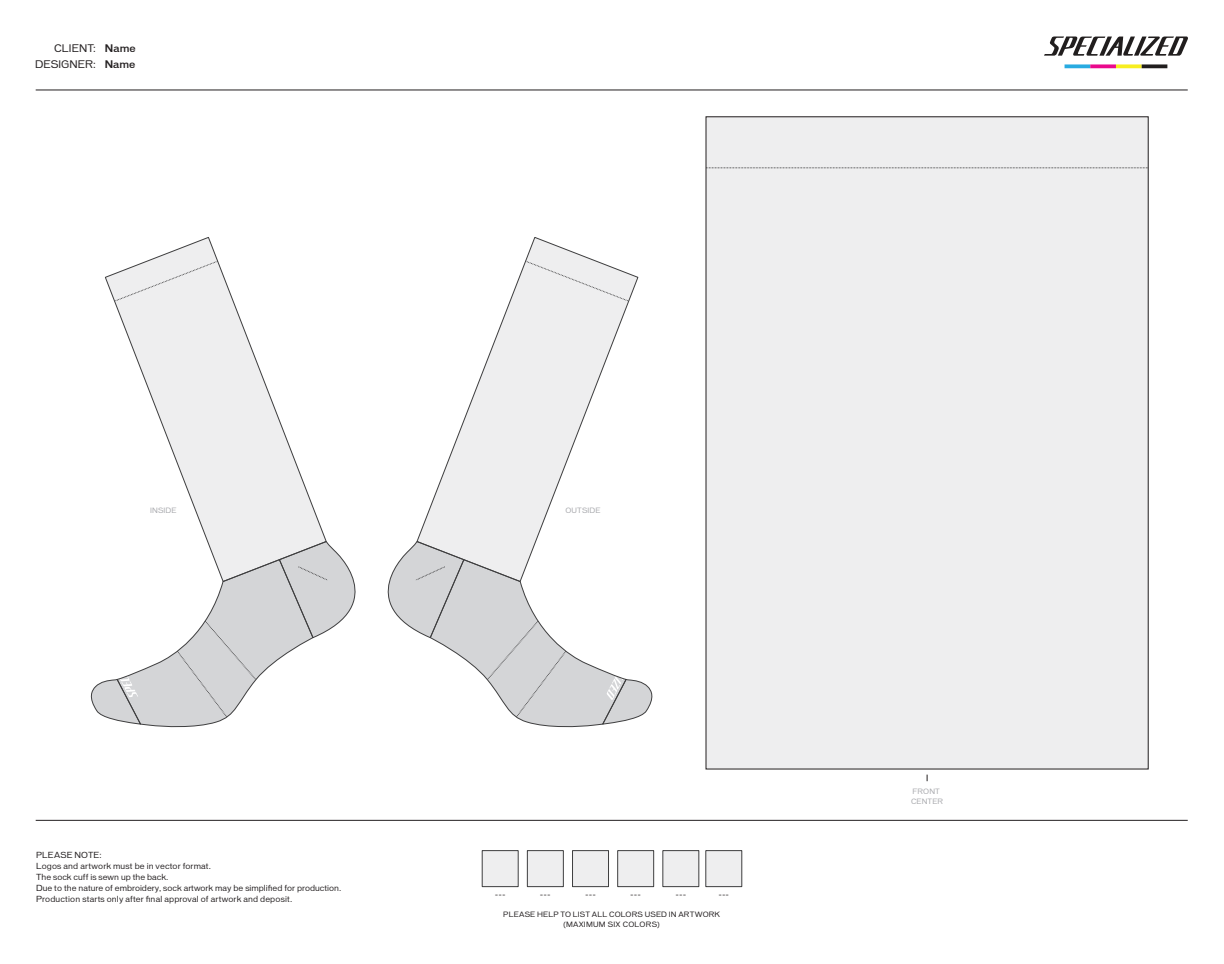
<style>
.page{position:relative;width:1224px;height:964px;background:#fff}
.page>*{position:absolute;margin:0;border:0;box-sizing:border-box;transform-origin:0 0}
.t1{font:10px/16px "Vonnes";color:#231f20;text-align:right}
.t2{font:500 10px/16px "Vonnes";letter-spacing:.005em;color:#231f20}
.t3{font:8px/11px "Vonnes";color:#231f20}
.t4{font:7px/10px "Vonnes";letter-spacing:.025em;color:#231f20;text-align:center}
.t5{font:7px/10px "Vonnes";letter-spacing:.015em;color:#a8a9ad}
</style>
<div class="page">
<hr style="left:36px;top:90px;width:1152px;height:1px;background:#231f20">
<hr style="left:36px;top:820px;width:1152px;height:1px;background:#231f20">
<svg style="left:1044px;top:36px;width:144px;height:20px"></svg>
<svg style="left:1065px;top:64px;width:25px;height:4px"></svg>
<svg style="left:1090px;top:64px;width:26px;height:4px"></svg>
<svg style="left:1116px;top:64px;width:26px;height:4px"></svg>
<svg style="left:1142px;top:64px;width:25px;height:4px"></svg>
<div style="left:706px;top:117px;width:442px;height:51px;background:#eeeeef"></div>
<div style="left:706px;top:168px;width:442px;height:601px;background:#eeeeef"></div>
<div style="left:482px;top:850px;width:36px;height:36px;background:#eeeeef"></div>
<div style="left:527px;top:850px;width:36px;height:36px;background:#eeeeef"></div>
<div style="left:573px;top:850px;width:36px;height:36px;background:#eeeeef"></div>
<div style="left:618px;top:850px;width:36px;height:36px;background:#eeeeef"></div>
<div style="left:663px;top:850px;width:36px;height:36px;background:#eeeeef"></div>
<div style="left:706px;top:850px;width:36px;height:36px;background:#eeeeef"></div>
<div style="left:482px;top:850px;width:36px;height:36px;border:1px solid #3e3e3f"></div>
<div style="left:527px;top:850px;width:36px;height:36px;border:1px solid #3e3e3f"></div>
<div style="left:572px;top:850px;width:37px;height:36px;border:1px solid #3e3e3f"></div>
<div style="left:618px;top:850px;width:36px;height:36px;border:1px solid #3e3e3f"></div>
<div style="left:663px;top:850px;width:36px;height:36px;border:1px solid #3e3e3f"></div>
<div style="left:706px;top:850px;width:36px;height:36px;border:1px solid #3e3e3f"></div>
<svg style="left:708px;top:168px;width:438px;height:1px"></svg>
<svg style="left:114px;top:261px;width:213px;height:280px"></svg>
<svg style="left:105px;top:237px;width:113px;height:65px"></svg>
<svg style="left:417px;top:261px;width:212px;height:280px"></svg>
<svg style="left:525px;top:237px;width:113px;height:65px"></svg>
<svg style="left:90px;top:541px;width:563px;height:187px"></svg>
<p class="t1" style="left:35px;top:41px;width:62px">CLIENT:<br>DESIGNER:</p>
<p class="t2" style="left:105px;top:41px;width:32px">Name<br>Name</p>
<p class="t5" style="left:150px;top:506px;width:28px">INSIDE</p>
<p class="t5" style="left:565px;top:506px;width:37px">OUTSIDE</p>
<p class="t3" style="left:36px;top:849px;width:307px">PLEASE NOTE:<br>Logos and artwork must be in vector format.<br>The sock cuff is sewn up the back.<br>Due to the nature of embroidery, sock artwork may be simplified for production.<br>Production starts only after final approval of artwork and deposit.</p>
<p class="t3" style="left:495px;top:889px;width:12px">---</p>
<p class="t3" style="left:540px;top:889px;width:12px">---</p>
<p class="t3" style="left:585px;top:889px;width:12px">---</p>
<p class="t3" style="left:630px;top:889px;width:12px">---</p>
<p class="t3" style="left:675px;top:889px;width:12px">---</p>
<p class="t3" style="left:718px;top:889px;width:12px">---</p>
<p class="t4" style="left:503px;top:909px;width:218px">PLEASE HELP TO LIST ALL COLORS USED IN ARTWORK (MAXIMUM SIX COLORS)</p>
<p class="t5" style="left:911px;top:786px;width:34px">FRONT<br>CENTER</p>
</div>
